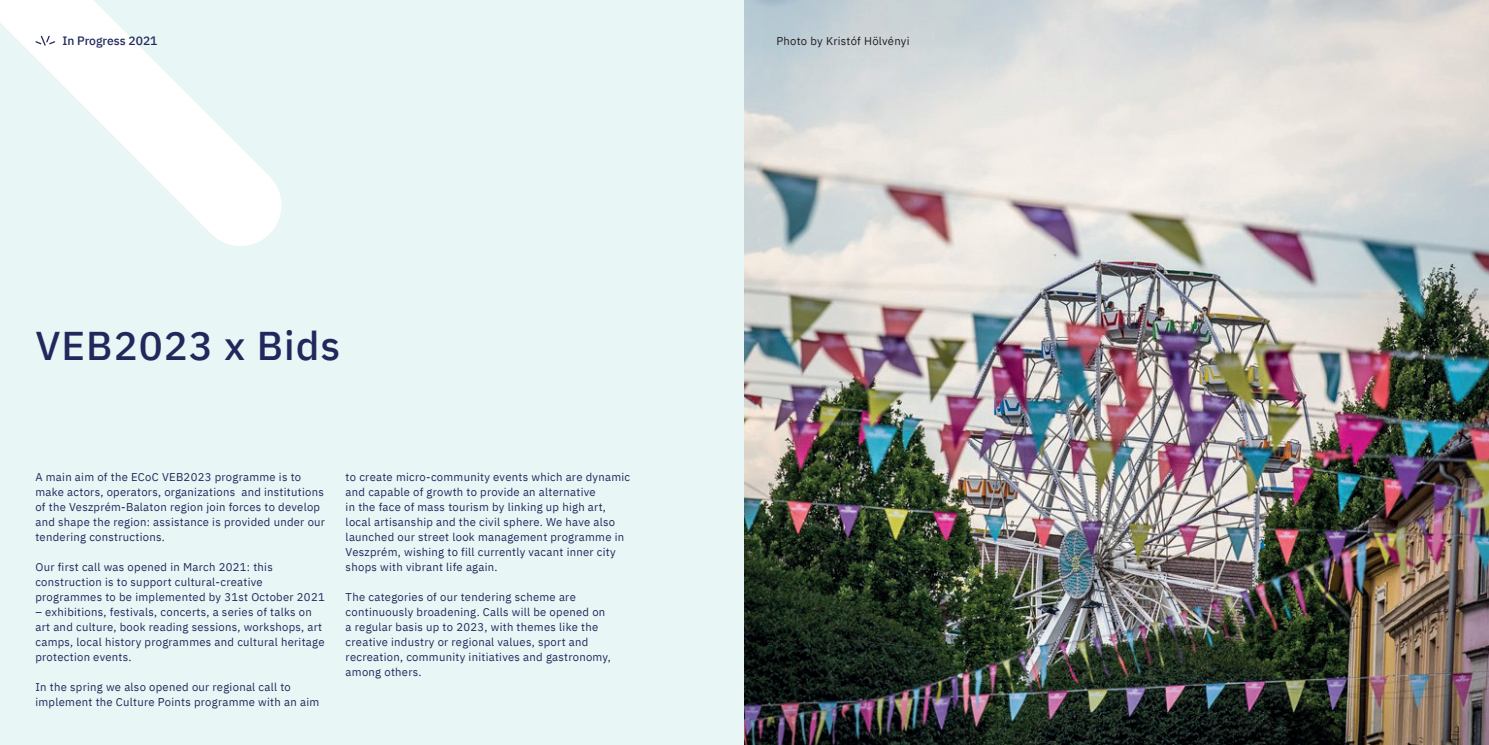
<style>
.page{position:relative;width:1489px;height:745px;background:#fff}
.page>*{position:absolute;margin:0;border:0;box-sizing:border-box;transform-origin:0 0}
.t1{font:500 40px "IBM Plex Sans";letter-spacing:.025em;color:#21295c}
.t2{font:500 12.12px "IBM Plex Sans";color:#21295c}
.t3{font:11.25px/15px "IBM Plex Sans";letter-spacing:.025em;color:#21295c}
.t4{font:11.25px "IBM Plex Sans";letter-spacing:.025em;color:#231f20}
</style>
<div class="page">
<div style="left:0;top:0;width:744px;height:744px;background:#e9f6f6"></div>
<img style="left:744px;top:0;width:744px;height:744px">
<svg style="left:0;top:0;width:281px;height:246px"></svg>
<svg style="left:35px;top:36px;width:20px;height:10px"></svg>
<p class="t2" style="left:62px;top:31px;width:97px">In Progress 2021</p>
<h1 class="t1" style="left:35px;top:314px;width:306px">VEB2023 x Bids</h1>
<p class="t3" style="left:35px;top:468px;width:291px">A main aim of the ECoC VEB2023 programme is to make actors, operators, organizations and institutions of the Veszprém-Balaton region join forces to develop and shape the region: assistance is provided under our tendering constructions.</p>
<p class="t3" style="left:35px;top:558px;width:291px">Our first call was opened in March 2021: this construction is to support cultural-creative programmes to be implemented by 31st October 2021</p>
<p class="t3" style="left:35px;top:603px;width:291px">– exhibitions, festivals, concerts, a series of talks on art and culture, book reading sessions, workshops, art camps, local history programmes and cultural heritage protection events.</p>
<p class="t3" style="left:35px;top:678px;width:285px">In the spring we also opened our regional call to implement the Culture Points programme with an aim</p>
<p class="t3" style="left:345px;top:468px;width:286px">to create micro-community events which are dynamic and capable of growth to provide an alternative<br>in the face of mass tourism by linking up high art, local artisanship and the civil sphere. We have also launched our street look management programme in Veszprém, wishing to fill currently vacant inner city shops with vibrant life again.</p>
<p class="t3" style="left:345px;top:588px;width:267px">The categories of our tendering scheme are continuously broadening. Calls will be opened on a regular basis up to 2023, with themes like the creative industry or regional values, sport and recreation, community initiatives and gastronomy, among others.</p>
<p class="t4" style="left:776px;top:32px;width:135px">Photo by Kristóf Hölvényi</p>
</div>
